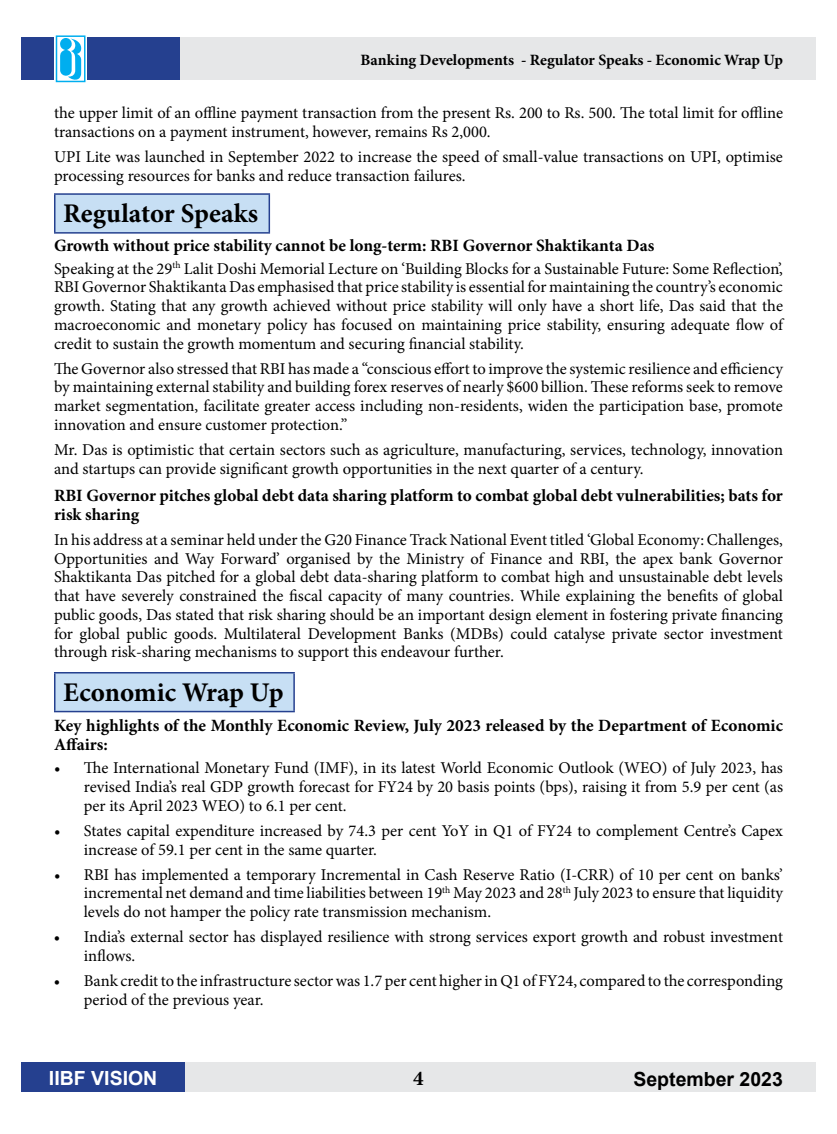
<style>
.page{position:relative;width:837px;height:1134px;background:#fff}
.page>*{position:absolute;margin:0;border:0;box-sizing:border-box;transform-origin:0 0}
.t1{font:700 27px "Minion Pro";color:#000}
.t2{font:700 21px "Minion Pro";color:#000}
.t3{font:700 19.5px "Arial";color:#000}
.t4{font:700 19.5px "Arial";color:#fff}
.t5{font:700 17.25px/18.8px "Minion Pro";color:#000}
.t6{font:16.5px/18.8px "Minion Pro";color:#000}
.t7{font:700 15.75px "Minion Pro";color:#000}
</style>
<div class="page">
<div style="left:137px;top:38px;width:679px;height:42px;background:#e6e7e8"></div>
<div style="left:21px;top:38px;width:159px;height:42px;background:#25408f"></div>
<div style="left:175px;top:1062px;width:641px;height:30px;background:#e6e7e8"></div>
<div style="left:21px;top:1062px;width:164px;height:30px;background:#25408f"></div>
<svg style="left:54px;top:35px;width:33px;height:48px"></svg>
<div style="left:56px;top:35px;width:30px;height:47px;border:2px solid #00aeef"></div>
<svg style="left:60px;top:38px;width:21px;height:43px"></svg>
<div style="left:55px;top:194px;width:214px;height:39px;background:#c7dff4"></div>
<hr style="left:54px;top:193px;width:216px;height:2px;background:#25408f">
<hr style="left:54px;top:195px;width:2px;height:37px;background:#25408f">
<hr style="left:269px;top:195px;width:1px;height:37px;background:#25408f">
<hr style="left:54px;top:232px;width:216px;height:2px;background:#25408f">
<div style="left:55px;top:673px;width:239px;height:39px;background:#c7dff4"></div>
<hr style="left:54px;top:672px;width:241px;height:2px;background:#25408f">
<hr style="left:54px;top:674px;width:2px;height:37px;background:#25408f">
<hr style="left:293px;top:674px;width:2px;height:37px;background:#25408f">
<hr style="left:54px;top:711px;width:241px;height:1px;background:#25408f">
<p class="t7" style="left:360px;top:48px;width:424px">Banking Developments - Regulator Speaks - Economic Wrap Up</p>
<p class="t6" style="left:54px;top:104px;width:731px">the upper limit of an offline payment transaction from the present Rs. 200 to Rs. 500. The total limit for offline transactions on a payment instrument, however, remains Rs 2,000.</p>
<p class="t6" style="left:54px;top:148px;width:730px">UPI Lite was launched in September 2022 to increase the speed of small-value transactions on UPI, optimise processing resources for banks and reduce transaction failures.</p>
<h1 class="t1" style="left:63px;top:195px;width:196px">Regulator Speaks</h1>
<p class="t5" style="left:54px;top:236px;width:602px">Growth without price stability cannot be long-term: RBI Governor Shaktikanta Das</p>
<p class="t6" style="left:54px;top:259px;width:731px;text-align:justify">Speaking at the 29<sup>th</sup> Lalit Doshi Memorial Lecture on ‘Building Blocks for a Sustainable Future: Some Reflection’, RBI Governor Shaktikanta Das emphasised that price stability is essential for maintaining the country’s economic growth. Stating that any growth achieved without price stability will only have a short life, Das said that the macroeconomic and monetary policy has focused on maintaining price stability, ensuring adequate flow of credit to sustain the growth momentum and securing financial stability.</p>
<p class="t6" style="left:54px;top:359px;width:731px;text-align:justify">The Governor also stressed that RBI has made a “conscious effort to improve the systemic resilience and efficiency by maintaining external stability and building forex reserves of nearly $600 billion. These reforms seek to remove market segmentation, facilitate greater access including non-residents, widen the participation base, promote innovation and ensure customer protection.”</p>
<p class="t6" style="left:54px;top:441px;width:731px">Mr. Das is optimistic that certain sectors such as agriculture, manufacturing, services, technology, innovation and startups can provide significant growth opportunities in the next quarter of a century.</p>
<p class="t5" style="left:54px;top:486px;width:730px">RBI Governor pitches global debt data sharing platform to combat global debt vulnerabilities; bats for risk sharing</p>
<p class="t6" style="left:54px;top:530px;width:731px;text-align:justify">In his address at a seminar held under the G20 Finance Track National Event titled ‘Global Economy: Challenges, Opportunities and Way Forward’ organised by the Ministry of Finance and RBI, the apex bank Governor Shaktikanta Das pitched for a global debt data-sharing platform to combat high and unsustainable debt levels that have severely constrained the fiscal capacity of many countries. While explaining the benefits of global public goods, Das stated that risk sharing should be an important design element in fostering private financing for global public goods. Multilateral Development Banks (MDBs) could catalyse private sector investment through risk-sharing mechanisms to support this endeavour further.</p>
<h1 class="t1" style="left:63px;top:673px;width:222px">Economic Wrap Up</h1>
<p class="t5" style="left:54px;top:716px;width:731px">Key highlights of the Monthly Economic Review, July 2023 released by the Department of Economic<br>Affairs:</p>
<p class="t6" style="left:84px;top:759px;width:701px;text-align:justify;text-indent:-30px">• The International Monetary Fund (IMF), in its latest World Economic Outlook (WEO) of July 2023, has revised India’s real GDP growth forecast for FY24 by 20 basis points (bps), raising it from 5.9 per cent (as per its April 2023 WEO) to 6.1 per cent.</p>
<p class="t6" style="left:84px;top:821px;width:701px;text-indent:-30px">• States capital expenditure increased by 74.3 per cent YoY in Q1 of FY24 to complement Centre’s Capex increase of 59.1 per cent in the same quarter.</p>
<p class="t6" style="left:84px;top:865px;width:701px;text-align:justify;text-indent:-30px">• RBI has implemented a temporary Incremental in Cash Reserve Ratio (I-CRR) of 10 per cent on banks’ incremental net demand and time liabilities between 19<sup>th</sup> May 2023 and 28<sup>th</sup> July 2023 to ensure that liquidity levels do not hamper the policy rate transmission mechanism.</p>
<p class="t6" style="left:84px;top:928px;width:701px;text-indent:-30px">• India’s external sector has displayed resilience with strong services export growth and robust investment inflows.</p>
<p class="t6" style="left:84px;top:972px;width:701px;text-indent:-30px">• Bank credit to the infrastructure sector was 1.7 per cent higher in Q1 of FY24, compared to the corresponding period of the previous year.</p>
<p class="t4" style="left:49px;top:1065px;width:110px">IIBF VISION</p>
<p class="t2" style="left:413px;top:1063px;width:12px">4</p>
<p class="t3" style="left:633px;top:1065px;width:151px">September 2023</p>
</div>
